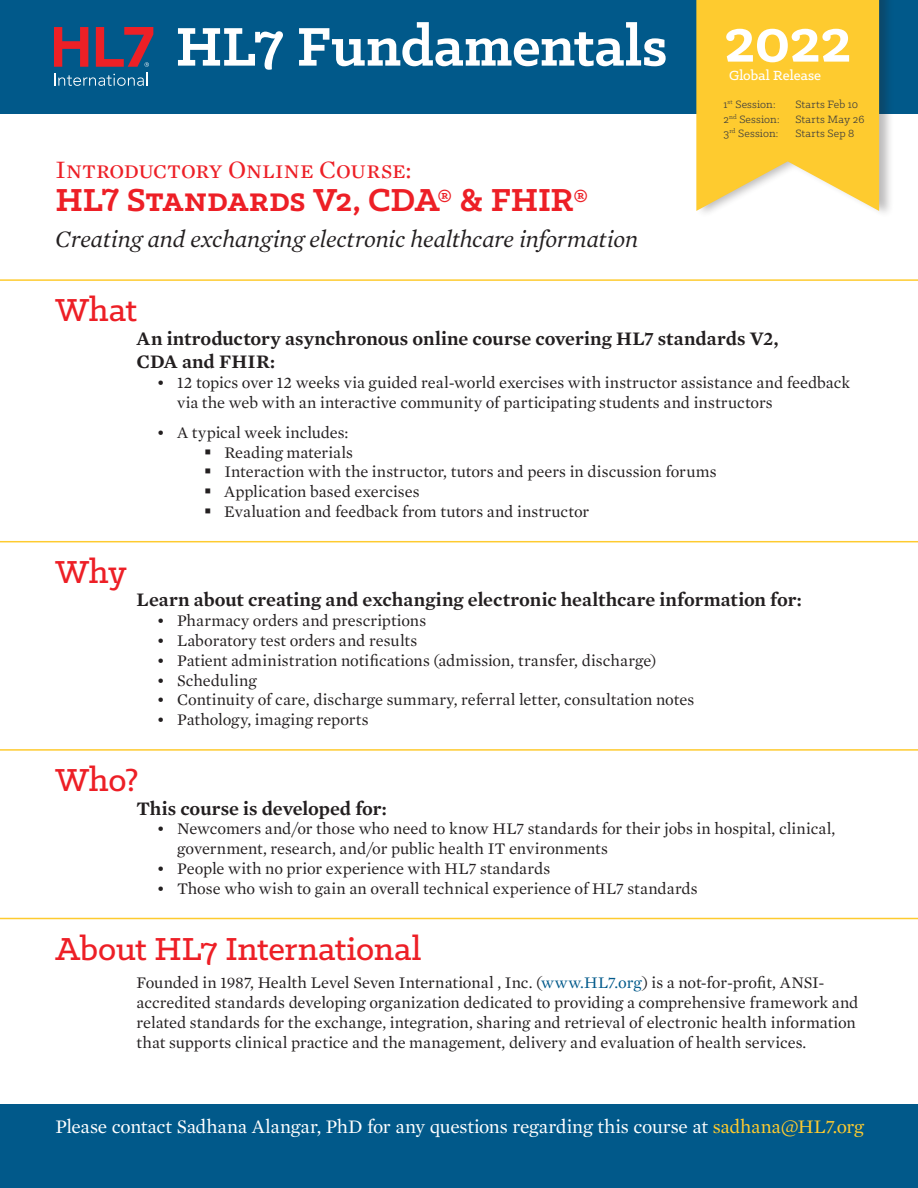
<style>
.page{position:relative;width:918px;height:1188px;background:#fff}
.page>*{position:absolute;margin:0;border:0;box-sizing:border-box;transform-origin:0 0}
.t1{font:700 61.5px "Klinic Slab";letter-spacing:-.015em;color:#fff}
.t2{font:500 36px "Klinic Slab";letter-spacing:-.01em;color:#ed1f26}
.t3{font:700 36px "Klinic Slab";letter-spacing:-.01em;color:#ed1f26}
.t4{font:25.5px "Mercury Text G1";letter-spacing:-.005em;color:#ed1f26}
.t5{font:italic 24px "Mercury Text G1";letter-spacing:-.005em;color:#231f20}
.t6{font:600 19.5px/23.4px "Mercury Text G1";color:#231f20}
.t7{font:19.5px "Mercury Text G1";color:#fff}
.t8{font:16.5px/19.8px "Mercury Text G1";color:#231f20}
.t9{font:500 15px "Klinic Slab";letter-spacing:.005em;color:#fff}
.t10{font:12px "Klinic Slab";letter-spacing:.015em;color:#3c3c3d}
.s1{font-size:67.5px}
.s2{color:#01598a}
.s3{color:#fecb2f}
</style>
<div class="page">
<div style="left:0;top:1104px;width:918px;height:84px;background:#01598a"></div>
<div style="left:0;top:0;width:918px;height:114px;background:#01598a"></div>
<div style="left:695px;top:0;width:199px;height:218px;background:#231f20;opacity:.3"></div>
<svg style="left:696px;top:0;width:183px;height:211px;background:#fcd047"></svg>
<hr style="left:0;top:279px;width:918px;height:2px;background:#fecb2f">
<hr style="left:0;top:541px;width:918px;height:1px;background:#fecb2f">
<hr style="left:0;top:749px;width:918px;height:2px;background:#fecb2f">
<hr style="left:0;top:918px;width:918px;height:1px;background:#fecb2f">
<svg style="left:54px;top:27px;width:34px;height:40px"></svg>
<svg style="left:96px;top:27px;width:57px;height:40px"></svg>
<svg style="left:54px;top:73px;width:94px;height:13px"></svg>
<h1 class="t1" style="left:176px;top:6px;width:678px">HL7 Fundamentals <span class="s1">2022</span></h1>
<p class="t9" style="left:729px;top:65px;width:94px">Global Release</p>
<p class="t10" style="left:723px;top:97px;width:54px">1<sup>st</sup> Session:</p>
<p class="t10" style="left:795px;top:97px;width:64px">Starts Feb 10</p>
<p class="t10" style="left:723px;top:112px;width:58px">2<sup>nd</sup> Session:</p>
<p class="t10" style="left:795px;top:112px;width:71px">Starts May 26</p>
<p class="t10" style="left:723px;top:126px;width:57px">3<sup>rd</sup> Session:</p>
<p class="t10" style="left:795px;top:126px;width:61px">Starts Sep 8</p>
<h3 class="t4" style="left:56px;top:151px;width:358px">Introductory Online Course:</h3>
<h2 class="t3" style="left:56px;top:176px;width:534px">HL7 Standards V2, CDA® &amp; FHIR®</h2>
<h3 class="t5" style="left:56px;top:221px;width:584px">Creating and exchanging electronic healthcare information</h3>
<h2 class="t2" style="left:56px;top:287px;width:83px">What</h2>
<p class="t6" style="left:137px;top:326px;width:643px">An introductory asynchronous online course covering HL7 standards V2,<br>CDA and FHIR:</p>
<p class="t8" style="left:177px;top:372px;width:674px;text-indent:-20px">• 12 topics over 12 weeks via guided real-world exercises with instructor assistance and feedback via the web with an interactive community of participating students and instructors</p>
<p class="t8" style="left:224px;top:422px;width:494px;text-indent:-67px">• A typical week includes:<br>Reading materials<br>Interaction with the instructor, tutors and peers in discussion forums Application based exercises<br>Evaluation and feedback from tutors and instructor</p>
<h2 class="t2" style="left:56px;top:549px;width:73px">Why</h2>
<p class="t6" style="left:137px;top:587px;width:667px">Learn about creating and exchanging electronic healthcare information for:</p>
<p class="t8" style="left:157px;top:610px;width:271px">• Pharmacy orders and prescriptions</p>
<p class="t8" style="left:157px;top:630px;width:262px">• Laboratory test orders and results</p>
<p class="t8" style="left:157px;top:650px;width:501px">• Patient administration notifications (admission, transfer, discharge)</p>
<p class="t8" style="left:157px;top:669px;width:101px">• Scheduling</p>
<p class="t8" style="left:157px;top:689px;width:539px">• Continuity of care, discharge summary, referral letter, consultation notes</p>
<p class="t8" style="left:157px;top:709px;width:213px">• Pathology, imaging reports</p>
<h2 class="t2" style="left:56px;top:757px;width:84px">Who?</h2>
<p class="t6" style="left:137px;top:795px;width:252px">This course is developed for:</p>
<p class="t8" style="left:177px;top:818px;width:660px;text-indent:-20px">• Newcomers and/or those who need to know HL7 standards for their jobs in hospital, clinical, government, research, and/or public health IT environments</p>
<p class="t8" style="left:157px;top:858px;width:395px">• People with no prior experience with HL7 standards</p>
<p class="t8" style="left:157px;top:878px;width:542px">• Those who wish to gain an overall technical experience of HL7 standards</p>
<h2 class="t2" style="left:56px;top:925px;width:368px">About HL7 International</h2>
<p class="t8" style="left:137px;top:972px;width:723px">Founded in 1987, Health Level Seven International , Inc. (<span class="s2">www.HL7.org</span>) is a not-for-profit, ANSI&shy;accredited standards developing organization dedicated to providing a comprehensive framework and related standards for the exchange, integration, sharing and retrieval of electronic health information that supports clinical practice and the management, delivery and evaluation of health services.</p>
<p class="t7" style="left:56px;top:1113px;width:810px">Please contact Sadhana Alangar, PhD for any questions regarding this course at <span class="s3">sadhana@HL7.org</span></p>
</div>
